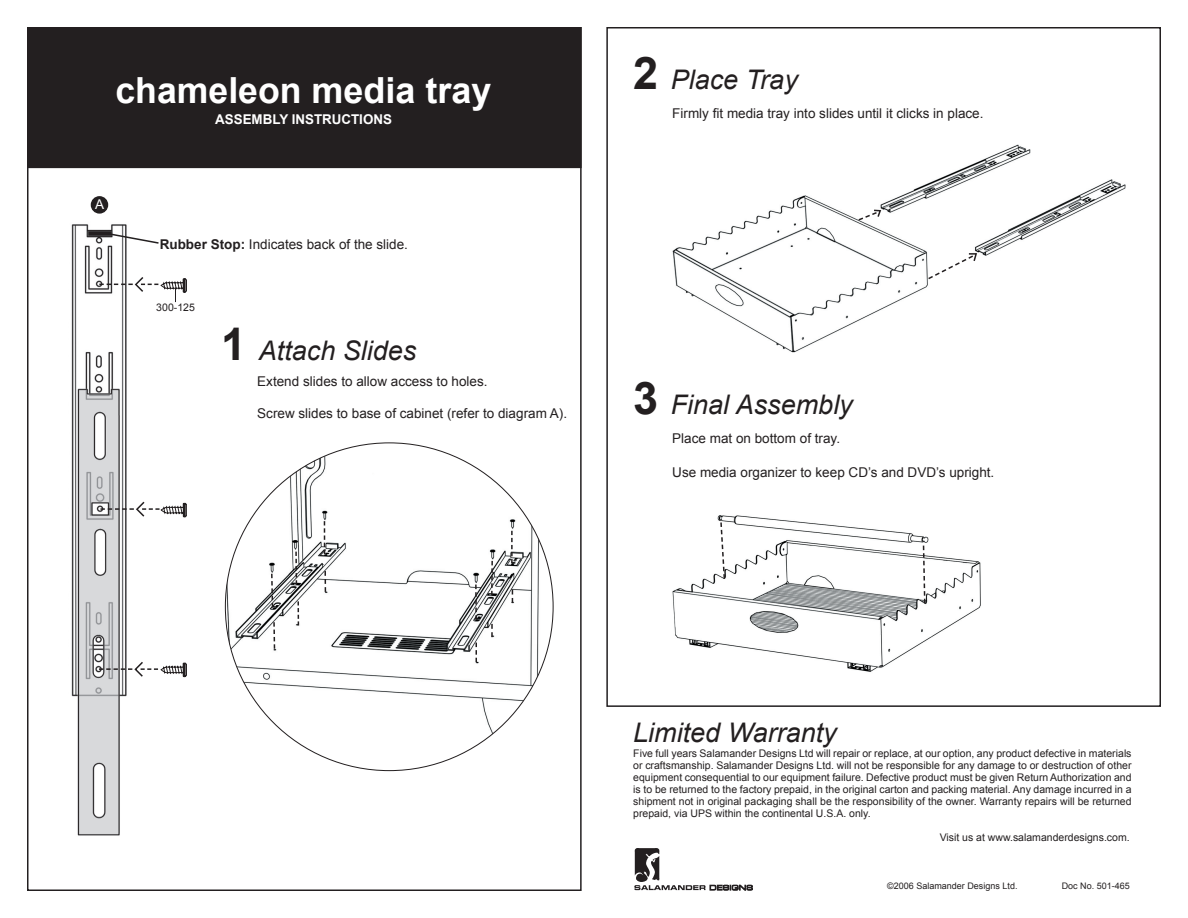
<style>
.page{position:relative;width:1188px;height:918px;background:#fff}
.page>*{position:absolute;margin:0;border:0;box-sizing:border-box;transform-origin:0 0}
.t1{font:700 36px "Arial";color:#fff}
.t2{font:italic 27px "Arial";color:#231f20}
.t3{font:13.5px "Arial";color:#231f20}
.t4{font:700 13.5px "Arial";color:#fff}
.t5{font:13.5px "Arial";color:#fff}
.t6{font:10.5px/12px "Arial";color:#231f20;text-align:justify}
.t7{font:9px "Arial";color:#231f20}
.s1{font-weight:700}
.s2{font-weight:700;font-style:normal;font-size:45px}
</style>
<div class="page">
<div style="left:28px;top:28px;width:553px;height:139px;background:#231f20"></div>
<div style="left:27px;top:27px;width:555px;height:141px;border:2px solid #231f20"></div>
<img style="left:225px;top:443px;width:328px;height:318px">
<img style="left:71px;top:212px;width:56px;height:624px">
<img style="left:672px;top:144px;width:454px;height:209px">
<img style="left:672px;top:515px;width:309px;height:157px">
<svg style="left:270px;top:572px;width:4px;height:37px"></svg>
<svg style="left:273px;top:621px;width:3px;height:29px"></svg>
<svg style="left:295px;top:552px;width:2px;height:33px"></svg>
<svg style="left:297px;top:601px;width:2px;height:25px"></svg>
<svg style="left:324px;top:521px;width:1px;height:33px"></svg>
<svg style="left:324px;top:571px;width:2px;height:21px"></svg>
<svg style="left:475px;top:585px;width:2px;height:35px"></svg>
<svg style="left:476px;top:643px;width:1px;height:19px"></svg>
<svg style="left:491px;top:561px;width:2px;height:34px"></svg>
<svg style="left:491px;top:624px;width:2px;height:13px"></svg>
<svg style="left:511px;top:531px;width:2px;height:32px"></svg>
<svg style="left:512px;top:590px;width:1px;height:13px"></svg>
<svg style="left:922px;top:544px;width:4px;height:61px"></svg>
<svg style="left:719px;top:521px;width:7px;height:59px"></svg>
<svg style="left:927px;top:252px;width:51px;height:29px"></svg>
<svg style="left:857px;top:209px;width:25px;height:13px"></svg>
<svg style="left:634px;top:848px;width:119px;height:42px"></svg>
<svg style="left:100px;top:500px;width:87px;height:18px"></svg>
<svg style="left:99px;top:660px;width:88px;height:18px"></svg>
<svg style="left:108px;top:232px;width:51px;height:13px"></svg>
<div style="left:91px;top:197px;width:16px;height:16px;background:#231f20;border-radius:50%"></div>
<div style="left:91px;top:196px;width:17px;height:18px;border:1px solid #231f20;border-radius:50%"></div>
<svg style="left:99px;top:275px;width:88px;height:27px"></svg>
<h1 class="t1" style="left:116px;top:66px;width:378px">chameleon media tray</h1>
<p class="t4" style="left:215px;top:110px;width:178px">ASSEMBLY INSTRUCTIONS</p>
<p class="t5" style="left:95px;top:195px;width:11px">A</p>
<p class="t3" style="left:160px;top:235px;width:250px"><span class="s1">Rubber Stop:</span> Indicates back of the slide.</p>
<p class="t6" style="left:156px;top:302px;width:40px">300-125</p>
<h2 class="t2" style="left:221px;top:333px;width:197px"><span class="s2">1</span> Attach Slides</h2>
<p class="t3" style="left:257px;top:372px;width:232px">Extend slides to allow access to holes.</p>
<p class="t3" style="left:257px;top:404px;width:311px">Screw slides to base of cabinet (refer to diagram A).</p>
<h2 class="t2" style="left:633px;top:62px;width:166px"><span class="s2">2</span> Place Tray</h2>
<p class="t3" style="left:672px;top:105px;width:313px">Firmly fit media tray into slides until it clicks in place.</p>
<h2 class="t2" style="left:633px;top:387px;width:221px"><span class="s2">3</span> Final Assembly</h2>
<p class="t3" style="left:672px;top:429px;width:169px">Place mat on bottom of tray.</p>
<p class="t3" style="left:672px;top:463px;width:324px">Use media organizer to keep CD’s and DVD’s upright.</p>
<h2 class="t2" style="left:633px;top:715px;width:205px">Limited Warranty</h2>
<p class="t6" style="left:633px;top:747px;width:500px">Five full years Salamander Designs Ltd will repair or replace, at our option, any product defective in materials or craftsmanship. Salamander Designs Ltd. will not be responsible for any damage to or destruction of other equipment consequential to our equipment failure. Defective product must be given Return Authorization and is to be returned to the factory prepaid, in the original carton and packing material. Any damage incurred in a shipment not in original packaging shall be the responsibility of the owner. Warranty repairs will be returned prepaid, via UPS within the continental U.S.A. only.</p>
<p class="t6" style="left:940px;top:831px;width:191px">Visit us at www.salamanderdesigns.com.</p>
<p class="t7" style="left:887px;top:879px;width:132px">©2006 Salamander Designs Ltd.</p>
<p class="t7" style="left:1062px;top:879px;width:70px">Doc No. 501-465</p>
</div>
